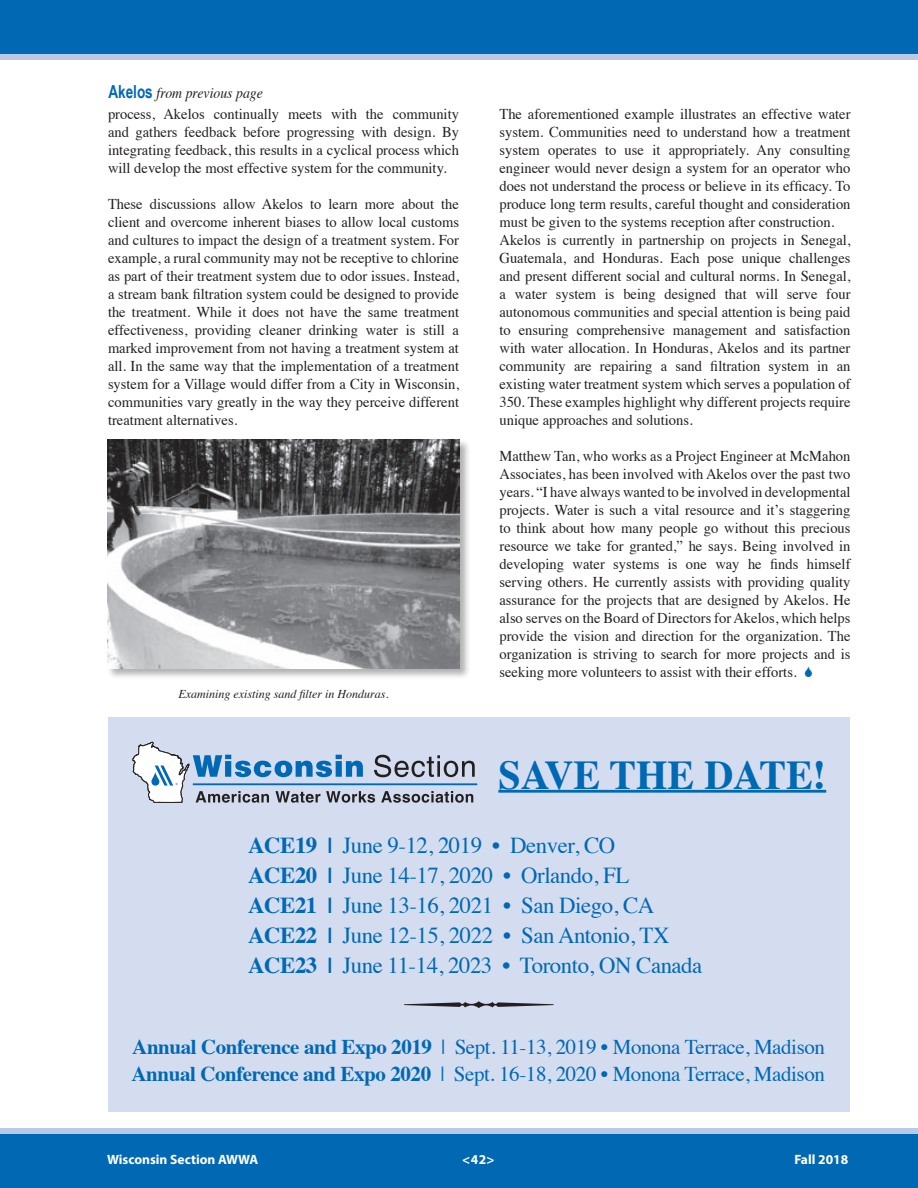
<style>
.page{position:relative;width:918px;height:1188px;background:#fff}
.page>*{position:absolute;margin:0;border:0;box-sizing:border-box;transform-origin:0 0}
.t1{font:700 40.95px "Times";color:#0168b3}
.t2{font:22.8px/30px "Times";letter-spacing:-.02em;color:#0168b3}
.t3{font:21px/27.9px "Times";letter-spacing:-.02em;color:#0168b3}
.t4{font:15px/18px "Times";color:#231f20;text-align:justify}
.t5{font:italic 15px "Times";color:#231f20;scale:.92 1}
.t6{font:700 13.5px "Myriad Pro";color:#fff}
.t7{font:italic 12px "Times";color:#231f20}
.s1{font-family:"Arial Narrow";font-weight:700;font-style:normal;font-size:18px;color:#0168b3}
.s2{font-weight:700}
</style>
<div class="page">
<div style="left:0;top:48px;width:918px;height:12px;background:#b9c9e6"></div>
<div style="left:0;top:1128px;width:918px;height:12px;background:#b9c9e6"></div>
<div style="left:0;top:0;width:918px;height:54px;background:#0168b3"></div>
<div style="left:0;top:1134px;width:918px;height:54px;background:#0168b3"></div>
<div style="left:107px;top:439px;width:363px;height:241px;background:#231f20;opacity:.35"></div>
<img style="left:108px;top:440px;width:351px;height:229px">
<div style="left:108px;top:717px;width:742px;height:395px;background:#d3ddef"></div>
<hr style="left:498px;top:790px;width:328px;height:3px;background:#0168b3">
<svg style="left:133px;top:742px;width:342px;height:61px"></svg>
<hr style="left:193px;top:783px;width:284px;height:2px;background:#0168b3">
<svg style="left:404px;top:1001px;width:150px;height:7px"></svg>
<p class="t5" style="left:108px;top:79px;width:170px"><span class="s1">Akelos</span> from previous page</p>
<p class="t4" style="left:108px;top:104px;width:353px">process, Akelos continually meets with the community and gathers feedback before progressing with design. By integrating feedback, this results in a cyclical process which will develop the most effective system for the community.</p>
<p class="t4" style="left:108px;top:194px;width:353px">These discussions allow Akelos to learn more about the client and overcome inherent biases to allow local customs and cultures to impact the design of a treatment system. For example, a rural community may not be receptive to chlorine as part of their treatment system due to odor issues. Instead, a stream bank filtration system could be designed to provide the treatment. While it does not have the same treatment effectiveness, providing cleaner drinking water is still a marked improvement from not having a treatment system at all. In the same way that the implementation of a treatment system for a Village would differ from a City in Wisconsin, communities vary greatly in the way they perceive different treatment alternatives.</p>
<p class="t7" style="left:179px;top:684px;width:212px">Examining existing sand filter in Honduras.</p>
<p class="t4" style="left:499px;top:104px;width:353px;text-align:left">The aforementioned example illustrates an effective water system. Communities need to understand how a treatment system operates to use it appropriately. Any consulting engineer would never design a system for an operator who does not understand the process or believe in its efficacy. To produce long term results, careful thought and consideration must be given to the systems reception after construction.<br>Akelos is currently in partnership on projects in Senegal, Guatemala, and Honduras. Each pose unique challenges and present different social and cultural norms. In Senegal, a water system is being designed that will serve four autonomous communities and special attention is being paid to ensuring comprehensive management and satisfaction with water allocation. In Honduras, Akelos and its partner community are repairing a sand filtration system in an existing water treatment system which serves a population of 350. These examples highlight why different projects require unique approaches and solutions.</p>
<p class="t4" style="left:499px;top:446px;width:353px">Matthew Tan, who works as a Project Engineer at McMahon Associates, has been involved with Akelos over the past two years. “I have always wanted to be involved in developmental projects. Water is such a vital resource and it’s staggering to think about how many people go without this precious resource we take for granted,” he says. Being involved in developing water systems is one way he finds himself serving others. He currently assists with providing quality assurance for the projects that are designed by Akelos. He also serves on the Board of Directors for Akelos, which helps provide the vision and direction for the organization. The organization is striving to search for more projects and is seeking more volunteers to assist with their efforts.</p>
<h1 class="t1" style="left:498px;top:735px;width:329px">SAVE THE DATE!</h1>
<h2 class="t2" style="left:248px;top:828px;width:456px"><span class="s2">ACE19 |</span> June 9-12, 2019 • Denver, CO<br><span class="s2">ACE20 |</span> June 14-17, 2020 • Orlando, FL <span class="s2">ACE21 |</span> June 13-16, 2021 • San Diego, CA <span class="s2">ACE22 |</span> June 12-15, 2022 • San Antonio, TX <span class="s2">ACE23 |</span> June 11-14, 2023 • Toronto, ON Canada</h2>
<h3 class="t3" style="left:132px;top:1031px;width:695px"><span class="s2">Annual Conference and Expo 2019</span> | Sept. 11-13, 2019 • Monona Terrace, Madison<br><span class="s2">Annual Conference and Expo 2020</span> | Sept. 16-18, 2020 • Monona Terrace, Madison</h3>
<p class="t6" style="left:107px;top:1151px;width:153px">Wisconsin Section AWWA</p>
<p class="t6" style="left:462px;top:1151px;width:74px">&lt;42&gt; &lt;42&gt;</p>
<p class="t6" style="left:794px;top:1151px;width:96px">Fall 2018Fall 2017</p>
</div>
